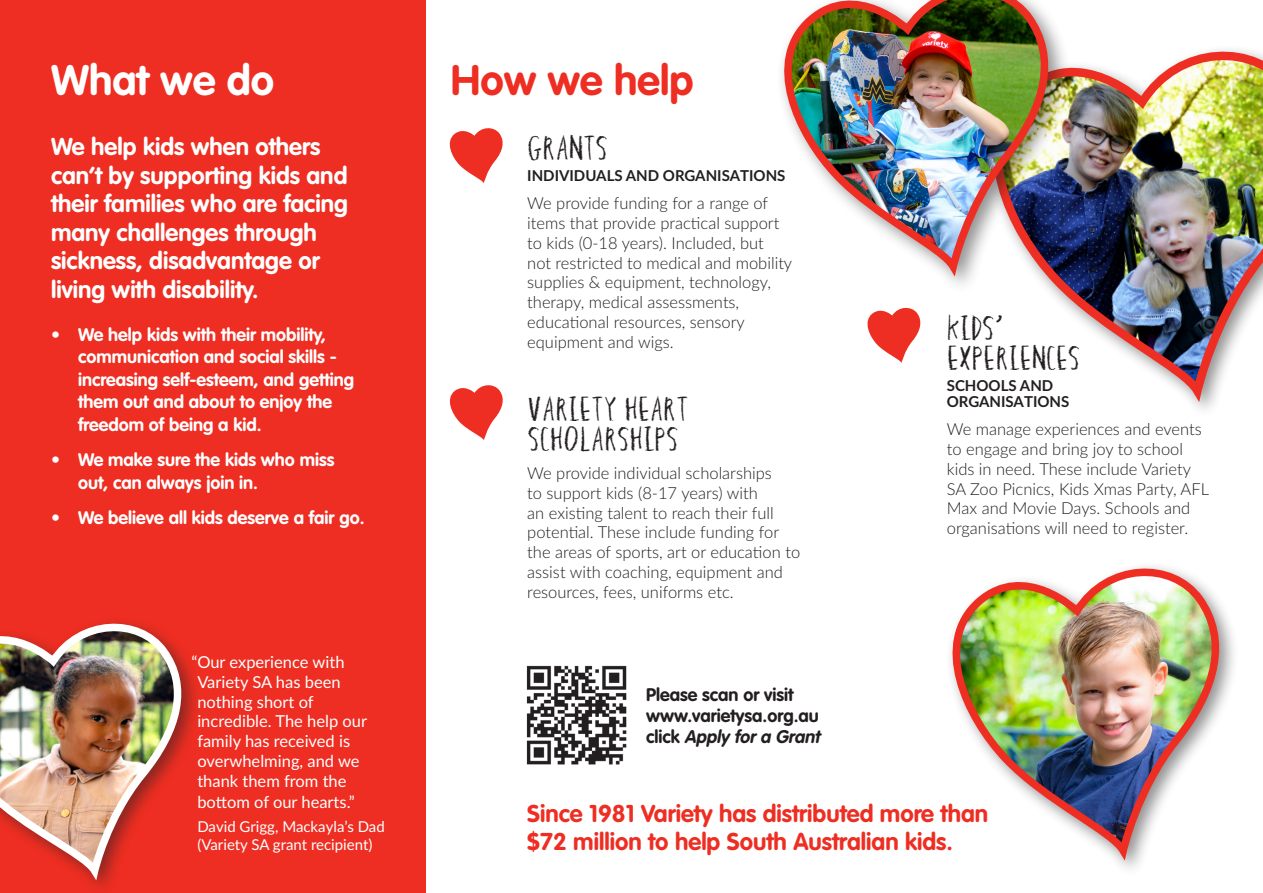
<style>
.page{position:relative;width:1263px;height:893px;background:#fff}
.page>*{position:absolute;margin:0;border:0;box-sizing:border-box;transform-origin:0 0}
.t1{font:700 42px "VAG Rounded";color:#ee2e22}
.t2{font:700 42px "VAG Rounded";color:#fff}
.t3{font:30px "Hapole Pencil";color:#231f20}
.t4{font:700 24px/28.5px "VAG Rounded";color:#fff}
.t5{font:700 24px/28.5px "VAG Rounded";color:#ee2e22}
.t6{font:700 18px/22.5px "VAG Rounded";color:#fff}
.t7{font:700 18px "VAG Rounded";color:#231f20}
.t8{font:italic 700 18px "VAG Rounded";color:#231f20}
.t9{font:300 16.5px/19.8px "Lato";color:#231f20}
.t10{font:16.5px/19.8px "Lato";color:#fff}
.t11{font:700 15px/16.5px "Lato";color:#231f20}
.t12{font:15px/18px "Lato";color:#fff}
.s1{font-style:normal}
</style>
<div class="page">
<div style="left:0;top:0;width:425px;height:893px;background:#ee2e22"></div>
<svg style="left:449px;top:128px;width:54px;height:55px"></svg>
<div style="left:0;top:616px;width:201px;height:277px;background:#231f20;opacity:.5"></div>
<img style="left:0;top:616px;width:189px;height:265px">
<svg style="left:867px;top:307px;width:54px;height:56px"></svg>
<img style="left:950px;top:566px;width:278px;height:295px">
<img style="left:1055px;top:49px;width:208px;height:353px">
<img style="left:526px;top:665px;width:101px;height:100px">
<svg style="left:449px;top:385px;width:54px;height:55px"></svg>
<div style="left:776px;top:0;width:294px;height:296px;background:#231f20;opacity:.5"></div>
<img style="left:776px;top:0;width:281px;height:277px">
<p class="t2" style="left:51px;top:56px;width:225px">What we do</p>
<p class="t4" style="left:51px;top:134px;width:298px">We help kids when others can’t by supporting kids and their families who are facing many challenges through sickness, disadvantage or living with disability.</p>
<p class="t6" style="left:78px;top:324px;width:277px;text-indent:-27px">• We help kids with their mobility, communication and social skills - increasing self-esteem, and getting them out and about to enjoy the freedom of being a kid.</p>
<p class="t6" style="left:78px;top:449px;width:258px;text-indent:-27px">• We make sure the kids who miss out, can always join in.</p>
<p class="t6" style="left:51px;top:507px;width:315px">• We believe all kids deserve a fair go.</p>
<p class="t10" style="left:197px;top:651px;width:171px;text-indent:-6px">“Our experience with<br>Variety SA has been nothing short of incredible. The help our family has received is overwhelming, and we thank them from the</p>
<p class="t10" style="left:197px;top:792px;width:159px">bottom of our hearts.”</p>
<p class="t12" style="left:197px;top:817px;width:189px">David Grigg, Mackayla’s Dad (Variety SA grant recipient)</p>
<p class="t1" style="left:451px;top:56px;width:244px">How we help</p>
<p class="t3" style="left:527px;top:133px;width:82px">GRANTS</p>
<p class="t11" style="left:527px;top:167px;width:260px">INDIVIDUALS AND ORGANISATIONS</p>
<p class="t9" style="left:527px;top:193px;width:266px">We provide funding for a range of items that provide practical support to kids (0-18 years). Included, but<br>not restricted to medical and mobility supplies &amp; equipment, technology, therapy, medical assessments, educational resources, sensory equipment and wigs.</p>
<p class="t3" style="left:527px;top:394px;width:162px">VARIETY HEART</p>
<p class="t3" style="left:527px;top:424px;width:152px">SCHOLARSHIPS</p>
<p class="t9" style="left:527px;top:463px;width:274px">We provide individual scholarships<br>to support kids (8-17 years) with<br>an existing talent to reach their full potential. These include funding for the areas of sports, art or education to assist with coaching, equipment and resources, fees, uniforms etc.</p>
<p class="t7" style="left:646px;top:684px;width:149px">Please scan or visit</p>
<p class="t7" style="left:646px;top:705px;width:174px">www.varietysa.org.au</p>
<p class="t8" style="left:646px;top:726px;width:175px"><span class="s1">c l i c k</span> Apply fora Grant</p>
<p class="t3" style="left:947px;top:313px;width:57px">KIDS'</p>
<p class="t3" style="left:947px;top:343px;width:135px">EXPERIENCES</p>
<p class="t11" style="left:947px;top:376px;width:124px">SCHOOLS AND<br>ORGANISATIONS</p>
<p class="t9" style="left:947px;top:419px;width:264px">We manage experiences and events to engage and bring joy to school kids in need. These include Variety SA Zoo Picnics, Kids Xmas Party, AFL Max and Movie Days. Schools and organisations will need to register.</p>
<p class="t5" style="left:527px;top:800px;width:462px">Since 1981 Variety has distributed more than $72 million to help South Australian kids.</p>
</div>
